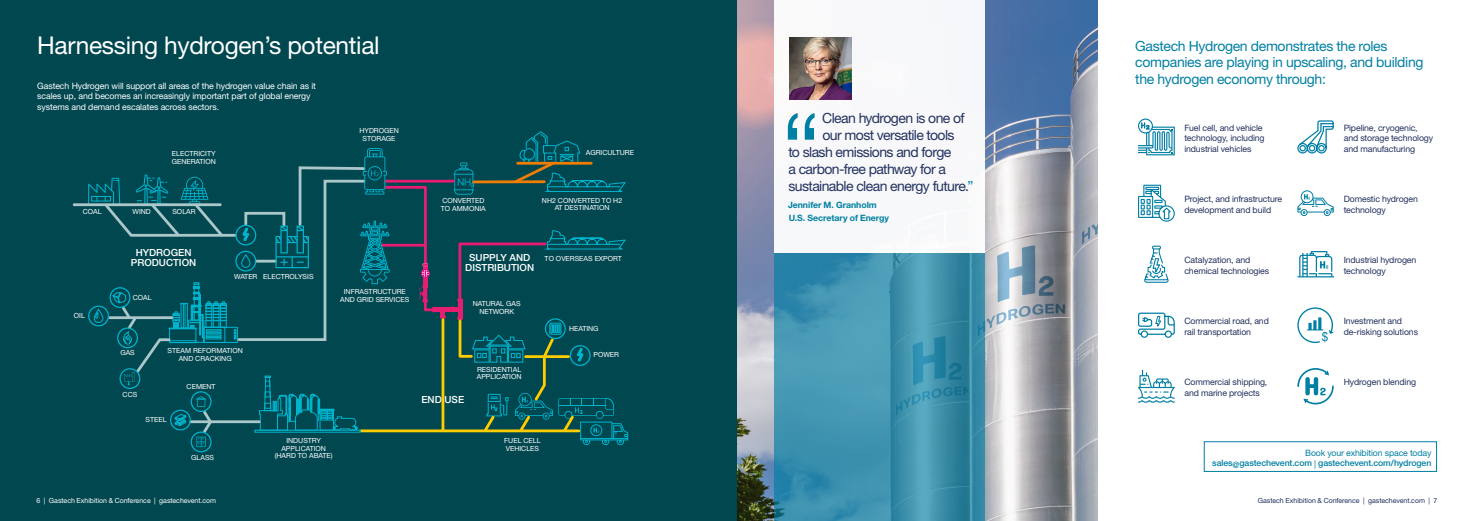
<style>
.page{position:relative;width:1474px;height:521px;background:#fff}
.page>*{position:absolute;margin:0;border:0;box-sizing:border-box;transform-origin:0 0}
.t1{font:24.5px "Helvetica Neue";letter-spacing:-.015em;color:#fff}
.t2{font:300 24.5px "Helvetica Neue";letter-spacing:-.025em;color:#fff}
.t3{font:14px "Helvetica Neue";letter-spacing:-.045em;color:#22315f}
.t4{font:14px/16.8px "Helvetica Neue";letter-spacing:-.025em;color:#007fa4}
.t5{font:500 9.8px/9.8px "Helvetica Neue";color:#fff;text-align:center}
.t6{font:8.75px/10.5px "Helvetica Neue";letter-spacing:-.015em;color:#22315f}
.t7{font:8.75px/10.5px "Helvetica Neue";letter-spacing:-.01em;color:#fff}
.t8{font:500 8.75px/10.5px "Helvetica Neue";letter-spacing:-.01em;color:#007fa4;text-align:right}
.t9{font:300 8.75px "Helvetica Neue";letter-spacing:-.01em;color:#fff}
.t10{font:700 8.75px/13px "Helvetica Neue";letter-spacing:-.005em;color:#007fa4}
.t11{font:7px/7.7px "Helvetica Neue";color:#fff;text-align:center}
.t12{font:7px "Helvetica Neue";letter-spacing:-.005em;color:#22315f}
.s1{color:#007fa4}
.s2{font-weight:400}
</style>
<div class="page">
<div style="left:0;top:0;width:737px;height:521px;background:#004750"></div>
<hr style="left:74px;top:203px;width:146px;height:3px;background:#abc7c9">
<svg style="left:88px;top:132px;width:540px;height:321px"></svg>
<svg style="left:1138px;top:184px;width:37px;height:38px"></svg>
<img style="left:737px;top:0;width:360px;height:521px">
<div style="left:774px;top:0;width:211px;height:252px;background:#f8f8fa"></div>
<svg style="left:774px;top:252px;width:211px;height:269px;background:#3e92ae"></svg>
<img style="left:789px;top:37px;width:62px;height:62px">
<svg style="left:788px;top:113px;width:26px;height:27px"></svg>
<svg style="left:1138px;top:118px;width:36px;height:37px"></svg>
<svg style="left:1144px;top:245px;width:25px;height:38px"></svg>
<svg style="left:1138px;top:312px;width:37px;height:29px"></svg>
<svg style="left:1138px;top:370px;width:36px;height:33px"></svg>
<svg style="left:1297px;top:120px;width:37px;height:34px"></svg>
<svg style="left:1297px;top:190px;width:36px;height:26px"></svg>
<svg style="left:1297px;top:251px;width:37px;height:26px"></svg>
<svg style="left:1297px;top:307px;width:36px;height:36px"></svg>
<svg style="left:1297px;top:368px;width:37px;height:37px"></svg>
<div style="left:1203px;top:441px;width:233px;height:31px;border:1px solid #007fa4"></div>
<h1 class="t1" style="left:37px;top:28px;width:344px">Harnessing hydrogen’s potential</h1>
<p class="t7" style="left:37px;top:81px;width:280px">Gastech Hydrogen will support all areas of the hydrogen value chain as it scales up, and becomes an increasingly important part of global energy systems and demand escalates across sectors.</p>
<h1 class="t2" style="left:61px;top:33px;width:218px">Hydrogen value chain</h1>
<p class="t9" style="left:61px;top:80px;width:273px">up, and becomes an increasingly important part of global energy systems.</p>
<p class="t11" style="left:83px;top:208px;width:20px">COAL</p>
<p class="t11" style="left:172px;top:150px;width:45px;text-align:left">ELECTRICITY<br>GENERATION</p>
<p class="t11" style="left:132px;top:208px;width:20px">WIND</p>
<p class="t11" style="left:172px;top:208px;width:25px">SOLAR</p>
<p class="t11" style="left:359px;top:127px;width:41px">HYDROGEN<br>STORAGE</p>
<p class="t11" style="left:441px;top:197px;width:46px;text-align:left">CONVERTED<br>TO AMMONIA</p>
<p class="t11" style="left:586px;top:149px;width:50px">AGRICULTURE</p>
<p class="t11" style="left:542px;top:197px;width:82px">NH2 CONVERTED TO H2<br>AT DESTINATION</p>
<p class="t11" style="left:74px;top:312px;width:13px">OIL</p>
<h3 class="t5" style="left:131px;top:248px;width:67px">HYDROGEN<br>PRODUCTION</h3>
<p class="t11" style="left:133px;top:294px;width:20px">COAL</p>
<p class="t11" style="left:263px;top:273px;width:52px">ELECTROLYSIS</p>
<p class="t11" style="left:234px;top:273px;width:25px">WATER</p>
<p class="t11" style="left:120px;top:349px;width:16px">GAS</p>
<p class="t11" style="left:123px;top:391px;width:16px">CCS</p>
<p class="t11" style="left:168px;top:347px;width:77px">STEAM REFORMATION<br>AND CRACKING</p>
<p class="t11" style="left:146px;top:416px;width:23px">STEEL</p>
<p class="t11" style="left:187px;top:382px;width:30px">CEMENT</p>
<p class="t11" style="left:340px;top:288px;width:70px">INFRASTRUCTURE<br>AND GRID SERVICES</p>
<p class="t11" style="left:191px;top:454px;width:24px">GLASS</p>
<p class="t11" style="left:275px;top:437px;width:59px">INDUSTRY<br>APPLICATION (HARD TO ABATE)</p>
<h3 class="t5" style="left:465px;top:252px;width:70px">SUPPLY AND<br>DISTRIBUTION</h3>
<p class="t11" style="left:544px;top:255px;width:79px">TO OVERSEAS EXPORT</p>
<p class="t11" style="left:473px;top:300px;width:49px">NATURAL GAS<br>NETWORK</p>
<h3 class="t5" style="left:421px;top:394px;width:44px">END USE</h3>
<p class="t11" style="left:477px;top:366px;width:46px;text-align:left">RESIDENTIAL<br>APPLICATION</p>
<p class="t11" style="left:504px;top:437px;width:38px;text-align:left">FUEL CELL<br>VEHICLES</p>
<p class="t11" style="left:569px;top:325px;width:31px">HEATING</p>
<p class="t11" style="left:593px;top:351px;width:27px">POWER</p>
<p class="t11" style="left:37px;top:497px;width:181px">6 | Gastech Exhibition &amp; Conference | gastechevent.com</p>
<h2 class="t3" style="left:822px;top:108px;width:144px">Clean hydrogen is one of</h2>
<h2 class="t3" style="left:822px;top:125px;width:134px">our most versatile tools</h2>
<h2 class="t3" style="left:788px;top:142px;width:164px">to slash emissions and forge</h2>
<h2 class="t3" style="left:788px;top:159px;width:159px">a carbon-free pathway for a</h2>
<h2 class="t3" style="left:788px;top:175px;width:186px">sustainable clean energy future.<span class="s1">”</span></h2>
<p class="t10" style="left:788px;top:199px;width:103px">Jennifer M. Granholm<br>U.S. Secretary of Energy</p>
<h2 class="t4" style="left:1135px;top:38px;width:290px">Gastech Hydrogen demonstrates the roles companies are playing in upscaling, and building the hydrogen economy through:</h2>
<p class="t6" style="left:1184px;top:123px;width:82px">Fuel cell, and vehicle technology, including industrial vehicles</p>
<p class="t6" style="left:1343px;top:123px;width:91px">Pipeline, cryogenic, and storage technology and manufacturing</p>
<p class="t6" style="left:1184px;top:194px;width:99px">Project, and infrastructure development and build</p>
<p class="t6" style="left:1343px;top:194px;width:76px">Domestic hydrogen technology</p>
<p class="t6" style="left:1184px;top:255px;width:86px">Catalyzation, and chemical technologies</p>
<p class="t6" style="left:1343px;top:255px;width:74px">Industrial hydrogen technology</p>
<p class="t6" style="left:1184px;top:316px;width:86px">Commercial road, and rail transportation</p>
<p class="t6" style="left:1184px;top:377px;width:84px">Commercial shipping, and marine projects</p>
<p class="t6" style="left:1343px;top:316px;width:76px">Investment and de-risking solutions</p>
<p class="t6" style="left:1343px;top:377px;width:74px">Hydrogen blending</p>
<p class="t8" style="left:1212px;top:447px;width:221px"><span class="s2">Book your exhibition space today </span>sales@gastechevent.com <span class="s2">|</span> gastechevent.com/hydrogen</p>
<p class="t12" style="left:1257px;top:495px;width:181px">Gastech Exhibition &amp; Conference | gastechevent.com | 7</p>
</div>
